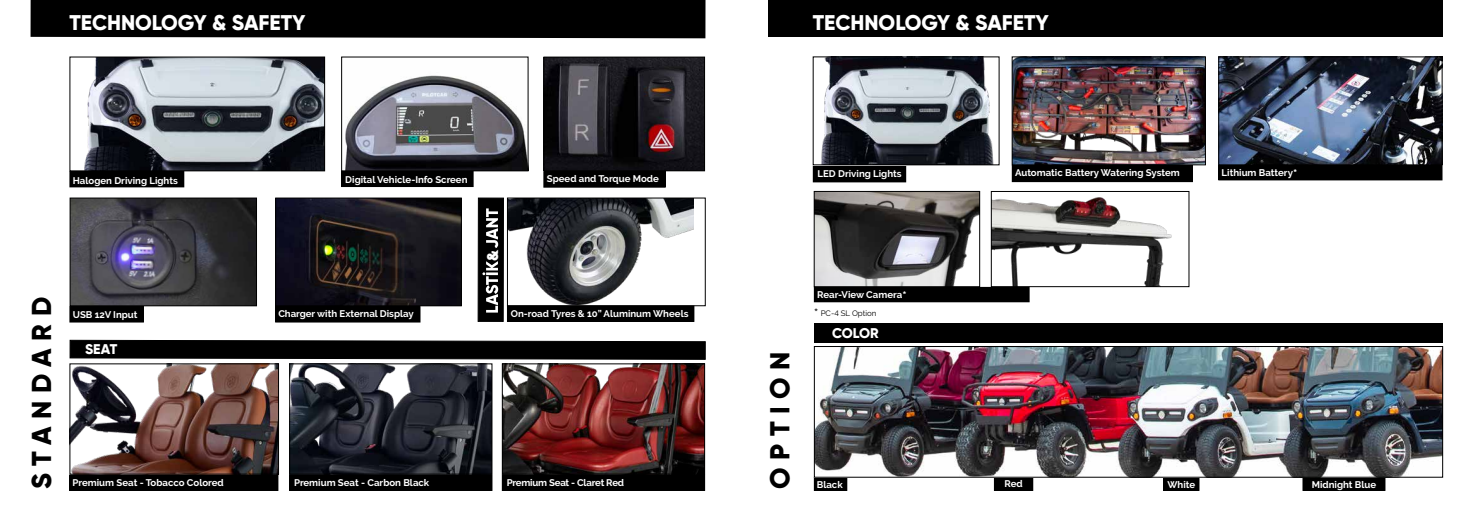
<style>
.page{position:relative;width:1474px;height:521px;background:#fff}
.page>*{position:absolute;margin:0;border:0;box-sizing:border-box;transform-origin:0 0}
.t1{font:800 27.21px "Gilroy";letter-spacing:.28em;color:#000}
.t2{font:800 21.18px "Gilroy";color:#fff}
.t3{font:900 15.4px "Raleway";color:#fff}
.t4{font:800 14px "Gilroy";letter-spacing:-.005em;color:#fff}
.t5{font:700 9.62px "Raleway";color:#fff}
.t6{font:700 9.62px "Raleway";letter-spacing:-.02em;color:#fff}
.t7{font:7.88px "Raleway";color:#000}
.s1{font-size:12.25px}
.s2{font-size:14.88px}
</style>
<div class="page">
<div style="left:31px;top:0;width:674px;height:38px;background:#000"></div>
<div style="left:341px;top:171px;width:132px;height:15px;background:#000"></div>
<div style="left:341px;top:171px;width:132px;height:16px;border:1px solid #000"></div>
<div style="left:70px;top:171px;width:114px;height:16px;background:#000"></div>
<img style="left:84px;top:59px;width:239px;height:110px">
<div style="left:69px;top:57px;width:256px;height:114px;border:1px solid #000"></div>
<img style="left:345px;top:75px;width:181px;height:94px">
<div style="left:341px;top:57px;width:187px;height:114px;border:1px solid #000"></div>
<div style="left:544px;top:172px;width:121px;height:15px;background:#000"></div>
<div style="left:543px;top:171px;width:122px;height:17px;border:1px solid #000"></div>
<div style="left:70px;top:307px;width:73px;height:15px;background:#000"></div>
<div style="left:69px;top:306px;width:75px;height:16px;border:1px solid #000"></div>
<img style="left:72px;top:200px;width:183px;height:104px">
<div style="left:70px;top:198px;width:187px;height:108px;border:1px solid #000"></div>
<img style="left:545px;top:59px;width:158px;height:110px">
<div style="left:543px;top:57px;width:162px;height:114px;border:1px solid #000"></div>
<div style="left:276px;top:307px;width:144px;height:15px;background:#000"></div>
<div style="left:275px;top:306px;width:145px;height:16px;border:1px solid #000"></div>
<img style="left:277px;top:200px;width:183px;height:104px">
<div style="left:275px;top:198px;width:187px;height:108px;border:1px solid #000"></div>
<svg style="left:69px;top:339px;width:637px;height:21px;background:#1d1d1d"></svg>
<svg style="left:477px;top:197px;width:27px;height:125px;background:#353535"></svg>
<div style="left:507px;top:306px;width:187px;height:15px;background:#000"></div>
<div style="left:507px;top:305px;width:187px;height:17px;border:1px solid #000"></div>
<img style="left:509px;top:200px;width:185px;height:104px">
<div style="left:507px;top:198px;width:198px;height:108px;border:1px solid #000"></div>
<div style="left:290px;top:475px;width:202px;height:15px;background:#000"></div>
<div style="left:289px;top:474px;width:203px;height:17px;border:1px solid #000"></div>
<div style="left:502px;top:475px;width:202px;height:15px;background:#000"></div>
<div style="left:502px;top:474px;width:203px;height:17px;border:1px solid #000"></div>
<div style="left:70px;top:475px;width:208px;height:15px;background:#000"></div>
<div style="left:69px;top:474px;width:209px;height:17px;border:1px solid #000"></div>
<img style="left:71px;top:365px;width:206px;height:107px">
<div style="left:69px;top:363px;width:210px;height:111px;border:1px solid #000"></div>
<img style="left:291px;top:365px;width:199px;height:107px">
<div style="left:289px;top:363px;width:203px;height:111px;border:1px solid #000"></div>
<img style="left:504px;top:365px;width:199px;height:107px">
<div style="left:502px;top:363px;width:203px;height:111px;border:1px solid #000"></div>
<div style="left:768px;top:0;width:674px;height:37px;background:#000"></div>
<div style="left:814px;top:324px;width:628px;height:19px;background:#000"></div>
<div style="left:814px;top:478px;width:32px;height:12px;background:#000"></div>
<div style="left:814px;top:477px;width:33px;height:14px;border:1px solid #000"></div>
<div style="left:994px;top:478px;width:38px;height:12px;background:#000"></div>
<div style="left:994px;top:477px;width:39px;height:14px;border:1px solid #000"></div>
<div style="left:1302px;top:478px;width:82px;height:12px;background:#000"></div>
<div style="left:1302px;top:477px;width:83px;height:14px;border:1px solid #000"></div>
<div style="left:813px;top:166px;width:92px;height:16px;background:#000"></div>
<div style="left:1163px;top:478px;width:35px;height:12px;background:#000"></div>
<div style="left:1163px;top:477px;width:36px;height:14px;border:1px solid #000"></div>
<img style="left:821px;top:59px;width:173px;height:104px">
<div style="left:812px;top:57px;width:187px;height:108px;border:1px solid #000"></div>
<div style="left:1012px;top:166px;width:180px;height:16px;background:#000"></div>
<div style="left:1011px;top:165px;width:181px;height:17px;border:1px solid #000"></div>
<img style="left:1013px;top:59px;width:190px;height:104px">
<div style="left:1011px;top:57px;width:194px;height:108px;border:1px solid #000"></div>
<img style="left:816px;top:348px;width:624px;height:128px">
<div style="left:814px;top:346px;width:628px;height:132px;border:1px solid #000"></div>
<div style="left:1218px;top:166px;width:223px;height:14px;background:#000"></div>
<div style="left:1218px;top:165px;width:224px;height:15px;border:1px solid #000"></div>
<div style="left:814px;top:287px;width:215px;height:15px;background:#000"></div>
<img style="left:1220px;top:59px;width:220px;height:104px">
<div style="left:1218px;top:57px;width:224px;height:108px;border:1px solid #000"></div>
<img style="left:993px;top:197px;width:179px;height:88px">
<div style="left:991px;top:191px;width:198px;height:96px;border:1px solid #000"></div>
<img style="left:816px;top:193px;width:162px;height:92px">
<div style="left:814px;top:191px;width:166px;height:96px;border:1px solid #000"></div>
<h2 class="t2" style="left:69px;top:9px;width:237px">TECHNOLOGY &amp; SAFETY</h2>
<h2 class="t2" style="left:812px;top:9px;width:237px">TECHNOLOGY &amp; SAFETY</h2>
<p class="t5" style="left:73px;top:175px;width:106px">Halogen Driving Lights</p>
<p class="t5" style="left:345px;top:174px;width:124px">Digital Vehicle-Info Screen</p>
<p class="t5" style="left:547px;top:173px;width:113px">Speed and Torque Mode</p>
<h1 class="t1" style="left:25px;top:489px;width:193px;rotate:-90deg">STANDARD</h1>
<p class="t5" style="left:73px;top:309px;width:66px">USB 12V Input</p>
<h3 class="t4" style="left:85px;top:340px;width:34px">SEAT</h3>
<p class="t5" style="left:278px;top:308px;width:137px">Charger with External Display</p>
<h3 class="t3" style="left:483px;top:260px;width:13px;rotate:-90deg">&amp;</h3>
<p class="t5" style="left:511px;top:308px;width:179px">On-road Tyres &amp; 10” Aluminum Wheels</p>
<p class="t5" style="left:73px;top:477px;width:153px">Premium Seat - Tobacco Colored</p>
<p class="t5" style="left:294px;top:477px;width:137px">Premium Seat - Carbon Black</p>
<p class="t6" style="left:506px;top:477px;width:119px">Premium Seat - Claret Red</p>
<p class="t5" style="left:817px;top:168px;width:86px">LED Driving Lights</p>
<p class="t5" style="left:1015px;top:167px;width:166px">Automatic Battery Watering System</p>
<p class="t5" style="left:1221px;top:167px;width:77px">Lithium Battery<span class="s1">*</span></p>
<h1 class="t1" style="left:763px;top:489px;width:139px;rotate:-90deg">OPTION</h1>
<p class="t5" style="left:817px;top:289px;width:91px">Rear-View Camera<span class="s1">*</span></p>
<p class="t7" style="left:814px;top:308px;width:64px"><span class="s2">*</span> PC-4 SL Option</p>
<h3 class="t4" style="left:832px;top:324px;width:48px">COLOR</h3>
<p class="t5" style="left:816px;top:479px;width:27px">Black</p>
<p class="t5" style="left:1004px;top:478px;width:20px">Red</p>
<p class="t5" style="left:1167px;top:479px;width:29px">White</p>
<p class="t5" style="left:1311px;top:479px;width:66px">Midnight Blue</p>
</div>
